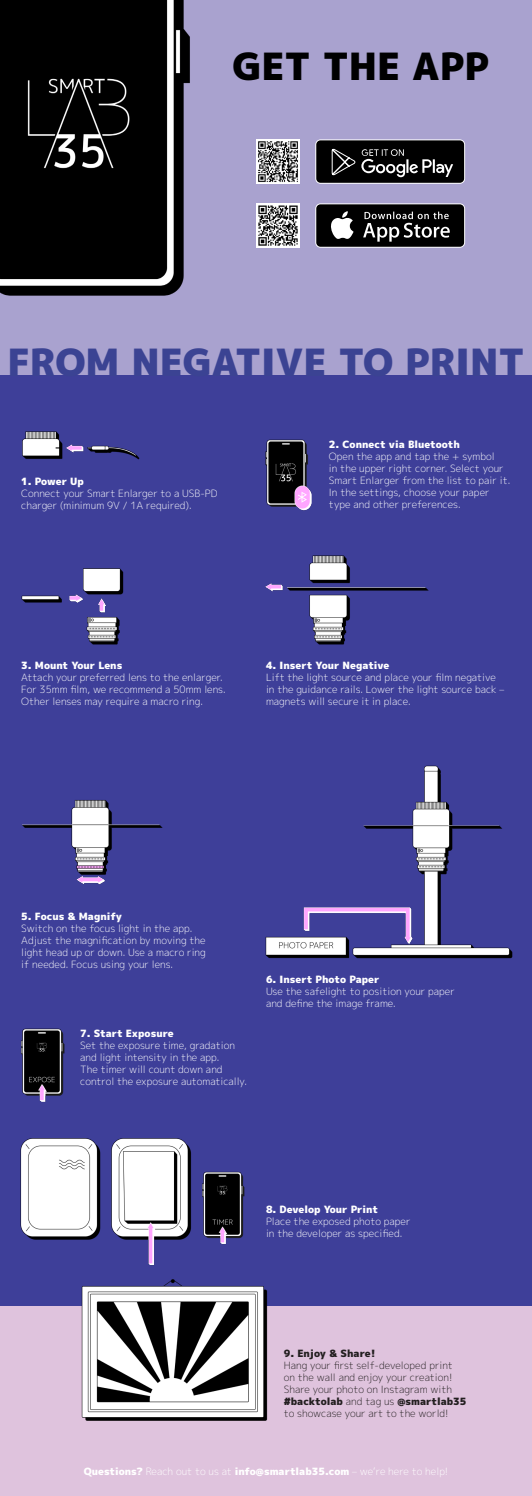
<style>
.page{position:relative;width:532px;height:1496px;background:#fff}
.page>*{position:absolute;margin:0;border:0;box-sizing:border-box;transform-origin:0 0}
.t1{font:900 37.5px "MPLUS1 p";color:#3b4393}
.t2{font:900 37.5px "MPLUS1 p";color:#000001}
.t3{font:300 10px/12px "MPLUS1 p";color:#fff}
.t4{font:300 10px/12px "MPLUS1 p";color:#231f20}
.t5{font:900 10px "MPLUS1 p";color:#fff}
.t6{font:900 10px "MPLUS1 p";color:#231f20}
.s1{font-weight:900}
</style>
<div class="page">
<div style="left:0;top:0;width:531px;height:397px;background:#a9a2cf"></div>
<div style="left:0;top:376px;width:531px;height:1119px;background:#3e3f99"></div>
<div style="left:0;top:1306px;width:531px;height:189px;background:#dfc3dd"></div>
<img style="left:265px;top:439px;width:46px;height:72px">
<img style="left:0;top:0;width:190px;height:296px">
<img style="left:20px;top:1138px;width:225px;height:128px">
<img style="left:81px;top:1279px;width:187px;height:142px">
<img style="left:21px;top:1028px;width:44px;height:74px">
<img style="left:22px;top:800px;width:141px;height:85px">
<img style="left:266px;top:555px;width:163px;height:90px">
<img style="left:21px;top:568px;width:103px;height:77px">
<img style="left:265px;top:765px;width:248px;height:194px">
<img style="left:22px;top:431px;width:118px;height:29px">
<svg style="left:315px;top:139px;width:150px;height:45px"></svg>
<div style="left:316px;top:140px;width:148px;height:43px;background:#000;border-radius:4px"></div>
<svg style="left:331px;top:148px;width:122px;height:29px"></svg>
<svg style="left:315px;top:203px;width:150px;height:45px"></svg>
<div style="left:316px;top:204px;width:148px;height:43px;background:#000;border-radius:4px"></div>
<svg style="left:331px;top:211px;width:22px;height:28px"></svg>
<svg style="left:363px;top:211px;width:86px;height:31px"></svg>
<div style="left:256px;top:139px;width:44px;height:45px;background:#fdfdfd"></div>
<img style="left:258px;top:141px;width:40px;height:41px">
<div style="left:256px;top:203px;width:44px;height:45px;background:#fff"></div>
<img style="left:258px;top:205px;width:40px;height:41px">
<h1 class="t2" style="left:232px;top:39px;width:258px">GET THE APP</h1>
<h1 class="t1" style="left:7px;top:335px;width:518px">FROM NEGATIVE TO PRINT</h1>
<p class="t5" style="left:21px;top:474px;width:64px">1. Power Up</p>
<p class="t3" style="left:21px;top:487px;width:198px">Connect your Smart Enlarger to a USB-PD charger (minimum 9V / 1A required).</p>
<p class="t5" style="left:329px;top:437px;width:132px">2. Connect via Bluetooth</p>
<p class="t3" style="left:329px;top:450px;width:183px">Open the app and tap the + symbol<br>in the upper right corner. Select your Smart Enlarger from the list to pair it.<br>In the settings, choose your paper type and other preferences.</p>
<p class="t5" style="left:21px;top:658px;width:103px">3. Mount Your Lens</p>
<p class="t3" style="left:21px;top:671px;width:206px">Attach your preferred lens to the enlarger.<br>For 35mm film, we recommend a 50mm lens.<br>Other lenses may require a macro ring.</p>
<p class="t5" style="left:266px;top:658px;width:125px">4. Insert Your Negative</p>
<p class="t3" style="left:266px;top:671px;width:240px">Lift the light source and place your film negative in the guidance rails. Lower the light source back – magnets will secure it in place.</p>
<p class="t5" style="left:21px;top:908px;width:102px">5. Focus &amp; Magnify</p>
<p class="t3" style="left:21px;top:921px;width:186px">Switch on the focus light in the app.<br>Adjust the magnification by moving the light head up or down. Use a macro ring if needed. Focus using your lens.</p>
<p class="t5" style="left:80px;top:1026px;width:95px">7. Start Exposure</p>
<p class="t3" style="left:80px;top:1039px;width:168px">Set the exposure time, gradation and light intensity in the app.<br>The timer will count down and control the exposure automatically.</p>
<p class="t5" style="left:266px;top:972px;width:115px">6. Insert Photo Paper</p>
<p class="t3" style="left:266px;top:985px;width:190px">Use the safelight to position your paper and define the image frame.</p>
<p class="t5" style="left:266px;top:1201px;width:113px">8. Develop Your Print</p>
<p class="t3" style="left:266px;top:1214px;width:146px">Place the exposed photo paper in the developer as specified.</p>
<p class="t6" style="left:283px;top:1346px;width:93px">9. Enjoy &amp; Share!</p>
<p class="t4" style="left:283px;top:1359px;width:184px">Hang your first self-developed print on the wall and enjoy your creation!<br>Share your photo on Instagram with <span class="s1">#backtolab</span> and tag us <span class="s1">@smartlab35 </span>to showcase your art to the world!</p>
<p class="t3" style="left:84px;top:1464px;width:366px"><span class="s1">Questions?</span> Reach out to us at <span class="s1">info@smartlab35.com</span> – we‘re here to help!</p>
</div>
